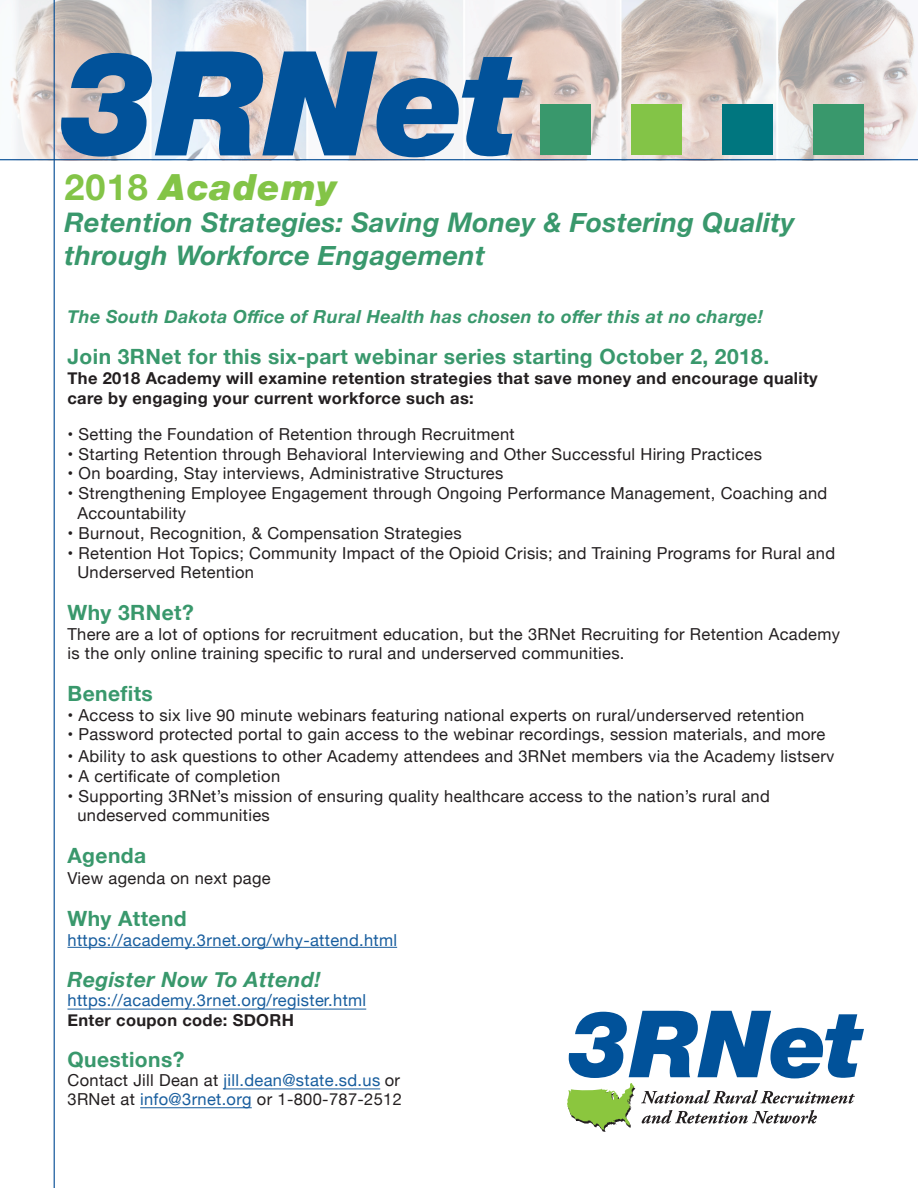
<style>
.page{position:relative;width:918px;height:1188px;background:#fff}
.page>*{position:absolute;margin:0;border:0;box-sizing:border-box;transform-origin:0 0}
.t1{font:italic 900 36px "Helvetica Neue LT Com";letter-spacing:.03em;color:#83c447}
.t2{font:italic 700 27px "Helvetica Neue";letter-spacing:.01em;color:#39986c}
.t3{font:700 21px "Helvetica Neue";letter-spacing:.02em;color:#39986c}
.t4{font:italic 700 21px "Helvetica Neue";letter-spacing:.02em;color:#39986c}
.t5{font:italic 700 18px "Helvetica Neue";letter-spacing:.02em;color:#39986c}
.t6{font:16.5px/19.8px "Helvetica Neue";letter-spacing:.02em;color:#231f20}
.t7{font:700 16.5px/19.8px "Helvetica Neue";letter-spacing:.02em;color:#231f20}
.t8{font:16.5px/19.2px "Helvetica Neue";letter-spacing:.02em;color:#175d9e}
.s1{font-family:"Helvetica Neue";font-weight:700;font-style:normal}
.s2{font-weight:700;color:#231f20}
.s3{color:#175d9e}
</style>
<div class="page">
<img style="left:10px;top:0;width:908px;height:159px">
<svg style="left:61px;top:51px;width:462px;height:106px;background:#5d89b3"></svg>
<hr style="left:68px;top:947px;width:329px;height:1px;background:#175d9e">
<hr style="left:54px;top:0;width:1px;height:1188px;background:#014a93">
<hr style="left:0;top:159px;width:918px;height:1px;background:#014a93">
<div style="left:813px;top:104px;width:51px;height:51px;background:#39986c"></div>
<div style="left:540px;top:104px;width:51px;height:51px;background:#39986c"></div>
<div style="left:631px;top:104px;width:51px;height:51px;background:#83c447"></div>
<div style="left:722px;top:104px;width:51px;height:51px;background:#00767f"></div>
<svg style="left:567px;top:1011px;width:297px;height:121px"></svg>
<hr style="left:67px;top:1009px;width:299px;height:1px;background:#175d9e">
<hr style="left:224px;top:1089px;width:156px;height:1px;background:#175d9e">
<hr style="left:140px;top:1107px;width:112px;height:1px;background:#175d9e">
<p class="t1" style="left:64px;top:166px;width:274px"><span class="s1">2018</span> Academy</p>
<p class="t2" style="left:64px;top:202px;width:732px">Retention Strategies: Saving Money &amp; Fostering Quality</p>
<p class="t2" style="left:64px;top:234px;width:422px">through Workforce Engagement</p>
<p class="t5" style="left:68px;top:302px;width:697px">The South Dakota Office of Rural Health has chosen to offer this at no charge!</p>
<p class="t3" style="left:68px;top:340px;width:703px">Join 3RNet for this six-part webinar series starting October 2, 2018.</p>
<p class="t7" style="left:68px;top:369px;width:752px">The 2018 Academy will examine retention strategies that save money and encourage quality care by engaging your current workforce such as:</p>
<p class="t6" style="left:68px;top:425px;width:449px">• Setting the Foundation of Retention through Recruitment</p>
<p class="t6" style="left:68px;top:445px;width:696px">• Starting Retention through Behavioral Interviewing and Other Successful Hiring Practices</p>
<p class="t6" style="left:68px;top:465px;width:437px">• On boarding, Stay interviews, Administrative Structures</p>
<p class="t6" style="left:68px;top:484px;width:761px">• Strengthening Employee Engagement through Ongoing Performance Management, Coaching and</p>
<p class="t6" style="left:77px;top:504px;width:110px">Accountability</p>
<p class="t6" style="left:68px;top:524px;width:396px">• Burnout, Recognition, &amp; Compensation Strategies</p>
<p class="t6" style="left:68px;top:544px;width:769px">• Retention Hot Topics; Community Impact of the Opioid Crisis; and Training Programs for Rural and</p>
<p class="t6" style="left:77px;top:564px;width:178px">Underserved Retention</p>
<p class="t3" style="left:68px;top:596px;width:128px">Why 3RNet?</p>
<p class="t6" style="left:68px;top:625px;width:774px">There are a lot of options for recruitment education, but the 3RNet Recruiting for Retention Academy is the only online training specific to rural and underserved communities.</p>
<p class="t3" style="left:68px;top:677px;width:87px">Benefits</p>
<p class="t6" style="left:68px;top:706px;width:738px">• Access to six live 90 minute webinars featuring national experts on rural/underserved retention</p>
<p class="t6" style="left:68px;top:726px;width:759px">• Password protected portal to gain access to the webinar recordings, session materials, and more</p>
<p class="t6" style="left:68px;top:747px;width:768px">• Ability to ask questions to other Academy attendees and 3RNet members via the Academy listserv</p>
<p class="t6" style="left:68px;top:767px;width:214px">• A certificate of completion</p>
<p class="t6" style="left:68px;top:787px;width:704px">• Supporting 3RNet’s mission of ensuring quality healthcare access to the nation’s rural and</p>
<p class="t6" style="left:77px;top:807px;width:194px">undeserved communities</p>
<p class="t3" style="left:68px;top:839px;width:80px">Agenda</p>
<p class="t6" style="left:68px;top:870px;width:205px">View agenda on next page</p>
<p class="t3" style="left:68px;top:902px;width:121px">Why Attend</p>
<p class="t8" style="left:68px;top:931px;width:331px">https://academy.3rnet.org/why-attend.html</p>
<p class="t4" style="left:68px;top:963px;width:255px">Register Now To Attend!</p>
<p class="t8" style="left:68px;top:992px;width:300px">https://academy.3rnet.org/register.html<br><span class="s2">Enter coupon code: SDORH</span></p>
<p class="t3" style="left:68px;top:1043px;width:118px">Questions?</p>
<p class="t6" style="left:67px;top:1072px;width:336px;line-height:18.9px">Contact Jill Dean at <span class="s3">jill.dean@state.sd.us</span> or<br>3RNet at <span class="s3">info@3rnet.org</span> or 1-800-787-2512</p>
</div>
